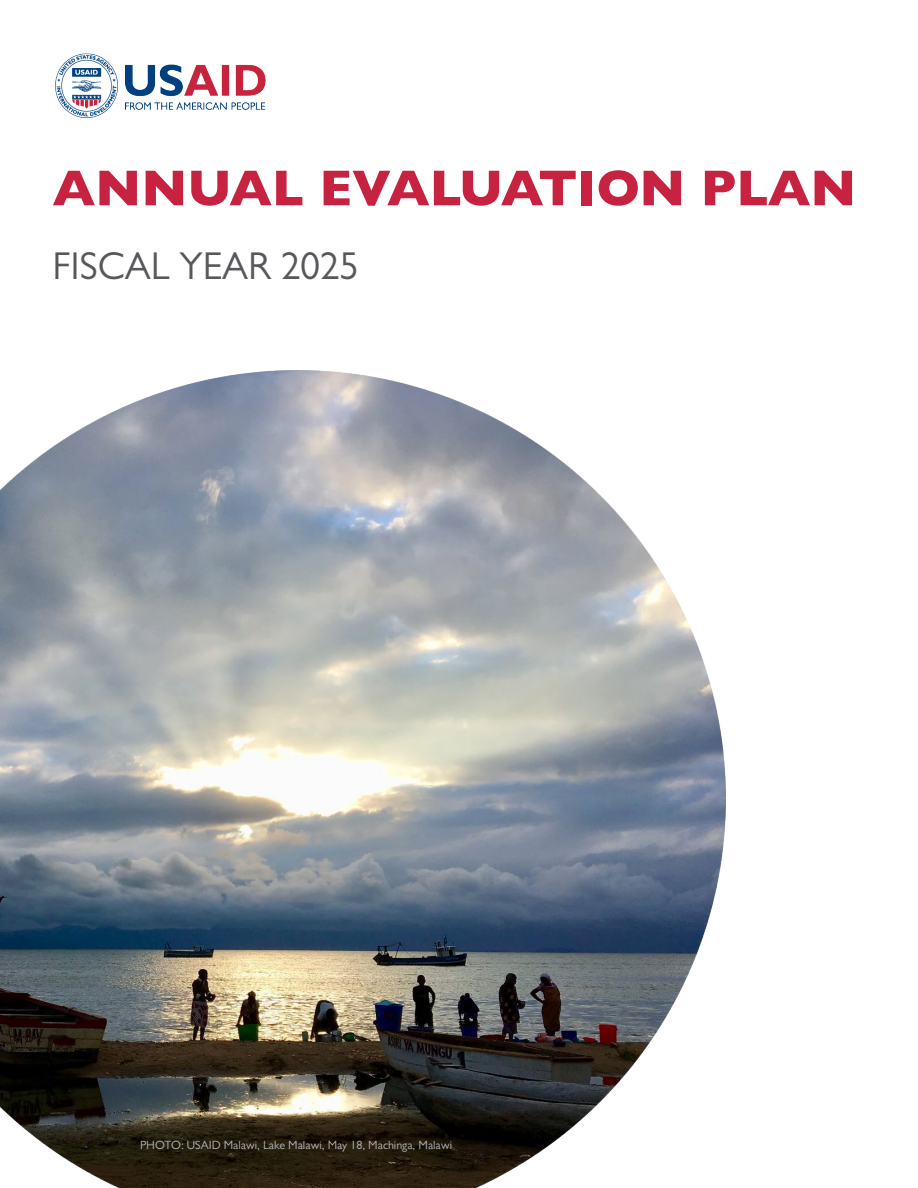
<style>
.page{position:relative;width:918px;height:1188px;background:#fff}
.page>*{position:absolute;margin:0;border:0;box-sizing:border-box;transform-origin:0 0}
.t1{font:700 51px "Gill Sans";color:#c7223f}
.t2{font:39px "Gill Sans";color:#57585b}
.t3{font:12px "Gill Sans";color:#b6b7b7}
</style>
<div class="page">
<img style="left:55px;top:54px;width:211px;height:64px">
<img style="left:0;top:371px;width:725px;height:817px">
<p class="t1" style="left:53px;top:148px;width:805px">ANNUAL EVALUATION PLAN</p>
<p class="t2" style="left:53px;top:243px;width:308px">FISCAL YEAR 2025</p>
<p class="t3" style="left:140px;top:1138px;width:313px">PHOTO: USAID Malawi, Lake Malawi, May 18, Machinga, Malawi</p>
</div>
